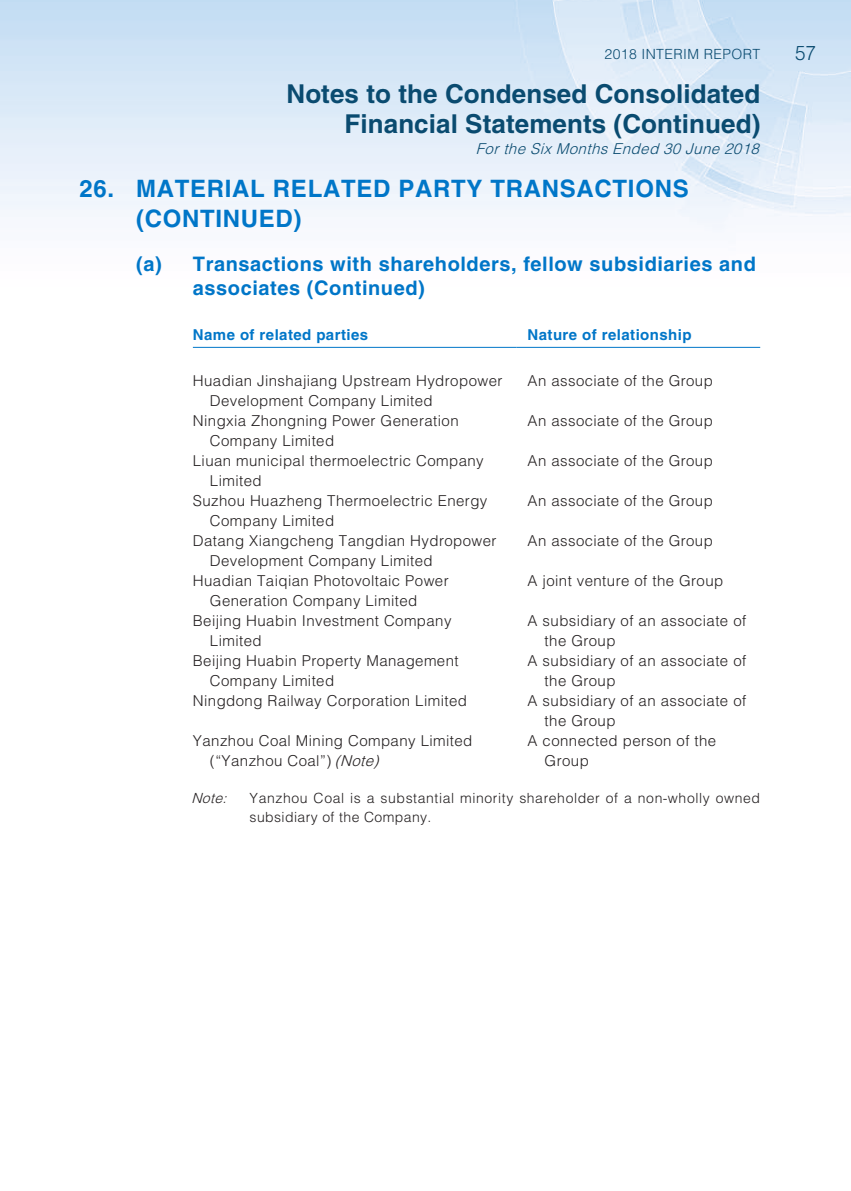
<style>
.page{position:relative;width:851px;height:1191px;background:#fff}
.page>*{position:absolute;margin:0;border:0;box-sizing:border-box;transform-origin:0 0}
.t1{font:700 26px/30px "Helvetica LT Std";letter-spacing:.005em;color:#0a4b70;text-align:right}
.t2{font:700 24px/30px "Helvetica LT Std";letter-spacing:.03em;color:#0076c8}
.t3{font:700 20px/24px "Helvetica LT Std";letter-spacing:.03em;color:#0076c8}
.t4{font:300 20px "Helvetica LT Std";color:#0a4b70;scale:.95 1}
.t5{font:300 15px/20px "Helvetica LT Std";letter-spacing:.03em;color:#231f20}
.t6{font:700 15px "Helvetica LT Std";letter-spacing:.03em;color:#0076c8}
.t7{font:italic 300 15px "Helvetica LT Std";color:#0a4b70}
.t8{font:300 14px/19px "Helvetica LT Std";letter-spacing:.04em;color:#231f20}
.t9{font:300 14px "Helvetica LT Std";letter-spacing:.03em;color:#0a4b70}
.t10{font:italic 300 14px "Helvetica LT Std";color:#231f20}
.s1{font-style:italic}
</style>
<div class="page">
<img style="left:0;top:0;width:850px;height:348px">
<hr style="left:193px;top:347px;width:323px;height:1px;background:#0076c8">
<hr style="left:516px;top:347px;width:244px;height:1px;background:#0076c8">
<p class="t9" style="left:604px;top:45px;width:157px">2018 INTERIM REPORT</p>
<h3 class="t4" style="left:794px;top:40px;width:24px">57</h3>
<h1 class="t1" style="left:286px;top:79px;width:475px">Notes to the Condensed Consolidated<br>Financial Statements (Continued)</h1>
<p class="t7" style="left:476px;top:139px;width:289px">Forthe SixMonthsEnded 30 June 2018</p>
<h2 class="t2" style="left:136px;top:173px;width:554px;text-indent:-57px">26. MATERIAL RELATED PARTY TRANSACTIONS (CONTINUED)</h2>
<h3 class="t3" style="left:193px;top:252px;width:564px;text-indent:-57px">(a) Transactions with shareholders, fellow subsidiaries and associates (Continued)</h3>
<p class="t6" style="left:193px;top:325px;width:177px">Name of related parties</p>
<p class="t6" style="left:527px;top:325px;width:165px">Nature of relationship</p>
<p class="t5" style="left:210px;top:370px;width:294px;text-indent:-17px">Huadian Jinshajiang Upstream Hydropower<br>Development Company Limited</p>
<p class="t5" style="left:527px;top:370px;width:187px">An associate of the Group</p>
<p class="t5" style="left:210px;top:410px;width:250px;text-indent:-17px">Ningxia Zhongning Power Generation<br>Company Limited</p>
<p class="t5" style="left:527px;top:410px;width:187px">An associate of the Group</p>
<p class="t5" style="left:210px;top:450px;width:275px;text-indent:-17px">Liuan municipal thermoelectric Company<br>Limited</p>
<p class="t5" style="left:527px;top:450px;width:187px">An associate of the Group</p>
<p class="t5" style="left:210px;top:490px;width:279px;text-indent:-17px">Suzhou Huazheng Thermoelectric Energy<br>Company Limited</p>
<p class="t5" style="left:527px;top:490px;width:187px">An associate of the Group</p>
<p class="t5" style="left:210px;top:530px;width:288px;text-indent:-17px">Datang Xiangcheng Tangdian Hydropower<br>Development Company Limited</p>
<p class="t5" style="left:527px;top:530px;width:187px">An associate of the Group</p>
<p class="t5" style="left:210px;top:570px;width:240px;text-indent:-17px">Huadian Taiqian Photovoltaic Power<br>Generation Company Limited</p>
<p class="t5" style="left:527px;top:570px;width:197px">A joint venture of the Group</p>
<p class="t5" style="left:210px;top:610px;width:243px;text-indent:-17px">Beijing Huabin Investment Company<br>Limited</p>
<p class="t5" style="left:544px;top:610px;width:203px;text-indent:-17px">A subsidiary of an associate of the Group</p>
<p class="t5" style="left:210px;top:650px;width:250px;text-indent:-17px">Beijing Huabin Property Management<br>Company Limited</p>
<p class="t5" style="left:544px;top:650px;width:203px;text-indent:-17px">A subsidiary of an associate of the Group</p>
<p class="t5" style="left:193px;top:690px;width:275px">Ningdong Railway Corporation Limited</p>
<p class="t5" style="left:544px;top:690px;width:203px;text-indent:-17px">A subsidiary of an associate of the Group</p>
<p class="t5" style="left:210px;top:730px;width:264px;text-indent:-17px">Yanzhou Coal Mining Company Limited (“Yanzhou Coal”) <span class="s1">(Note)</span></p>
<p class="t5" style="left:544px;top:730px;width:173px;text-indent:-17px">A connected person of the<br>Group</p>
<p class="t10" style="left:191px;top:789px;width:41px">Note:</p>
<p class="t8" style="left:249px;top:788px;width:512px">Yanzhou Coal is a substantial minority shareholder of a non-wholly owned subsidiary of the Company.</p>
</div>
